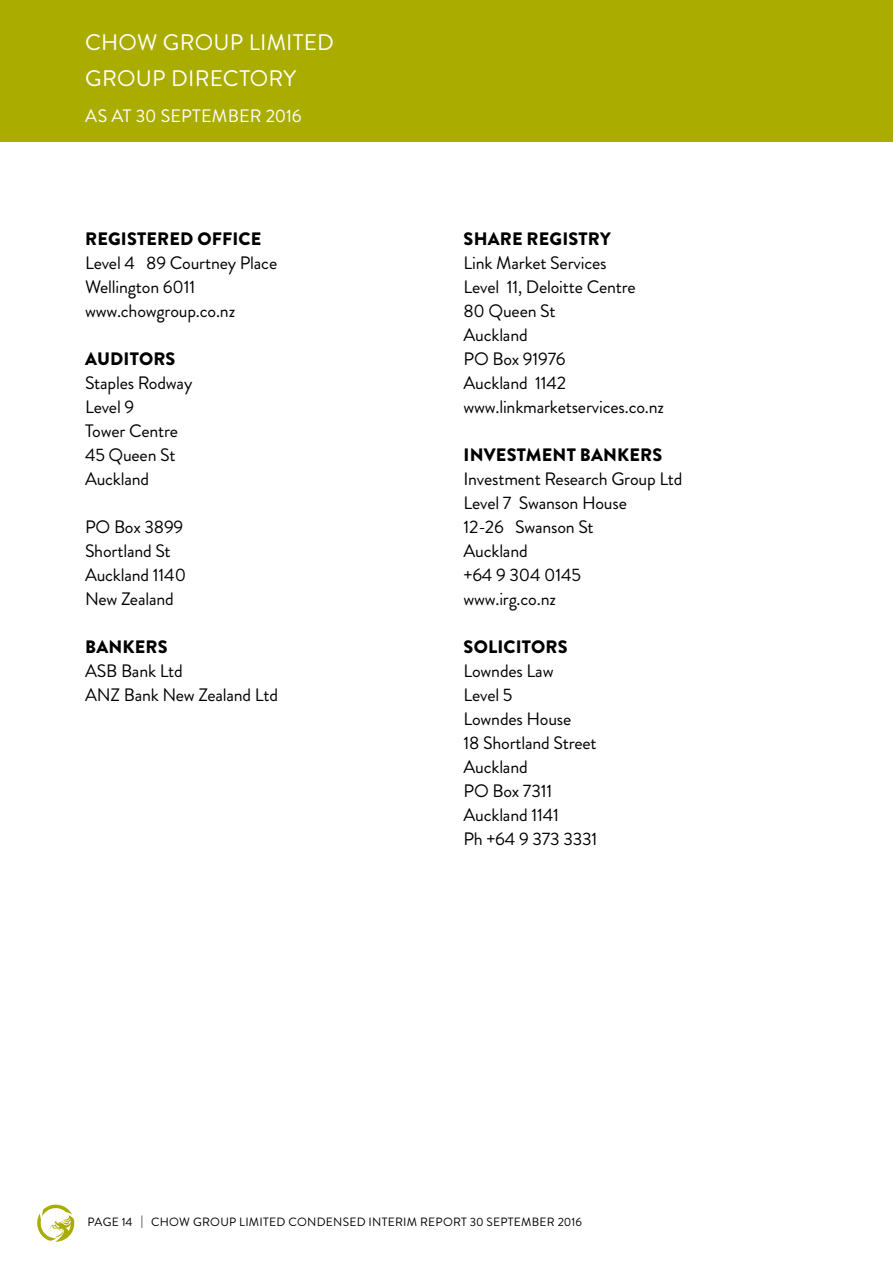
<style>
.page{position:relative;width:893px;height:1263px;background:#fff}
.page>*{position:absolute;margin:0;border:0;box-sizing:border-box;transform-origin:0 0}
.t1{font:22.5px/36px "Brandon Grotesque";letter-spacing:.01em;color:#fff}
.t2{font:18px/24px "Brandon Grotesque";letter-spacing:-.01em;color:#000}
.t3{font:900 18px "Brandon Grotesque";letter-spacing:.01em;color:#000}
.t4{font:18px "Brandon Grotesque";color:#fff}
.t5{font:12px "Brandon Grotesque";letter-spacing:.02em;color:#000}
</style>
<div class="page">
<svg style="left:37px;top:1204px;width:38px;height:38px"></svg>
<div style="left:0;top:0;width:893px;height:142px;background:#aaad00"></div>
<p class="t1" style="left:85px;top:25px;width:250px">CHOW GROUP LIMITED<br>GROUP DIRECTORY</p>
<p class="t4" style="left:85px;top:104px;width:218px">AS AT 30 SEPTEMBER 2016</p>
<p class="t3" style="left:85px;top:226px;width:178px">REGISTERED OFFICE</p>
<p class="t2" style="left:85px;top:251px;width:194px">Level 4 89 Courtney Place<br>Wellington 6011 www.chowgroup.co.nz</p>
<p class="t3" style="left:85px;top:346px;width:92px">AUDITORS</p>
<p class="t2" style="left:85px;top:371px;width:109px">Staples Rodway<br>Level 9<br>Tower Centre<br>45 Queen St<br>Auckland</p>
<p class="t2" style="left:85px;top:515px;width:103px">PO Box 3899<br>Shortland St<br>Auckland 1140<br>New Zealand</p>
<p class="t3" style="left:85px;top:634px;width:84px">BANKERS</p>
<p class="t2" style="left:85px;top:659px;width:195px">ASB Bank Ltd<br>ANZ Bank New Zealand Ltd</p>
<p class="t3" style="left:464px;top:226px;width:149px">SHARE REGISTRY</p>
<p class="t2" style="left:463px;top:251px;width:202px">Link Market Services<br>Level 11, Deloitte Centre<br>80 Queen St<br>Auckland<br>PO Box 91976<br>Auckland 1142 www.linkmarketservices.co.nz</p>
<p class="t3" style="left:464px;top:442px;width:200px">INVESTMENT BANKERS</p>
<p class="t2" style="left:463px;top:467px;width:221px">Investment Research Group Ltd<br>Level 7 Swanson House<br>12-26 Swanson St<br>Auckland<br>+64 9 304 0145<br>www.irg.co.nz</p>
<p class="t3" style="left:464px;top:634px;width:106px">SOLICITORS</p>
<p class="t2" style="left:463px;top:659px;width:135px">Lowndes Law<br>Level 5<br>Lowndes House<br>18 Shortland Street<br>Auckland<br>PO Box 7311<br>Auckland 1141<br>Ph +64 9 373 3331</p>
<p class="t5" style="left:88px;top:1213px;width:496px">PAGE 14 | CHOW GROUP LIMITED CONDENSED INTERIM REPORT 30 SEPTEMBER 2016</p>
</div>
